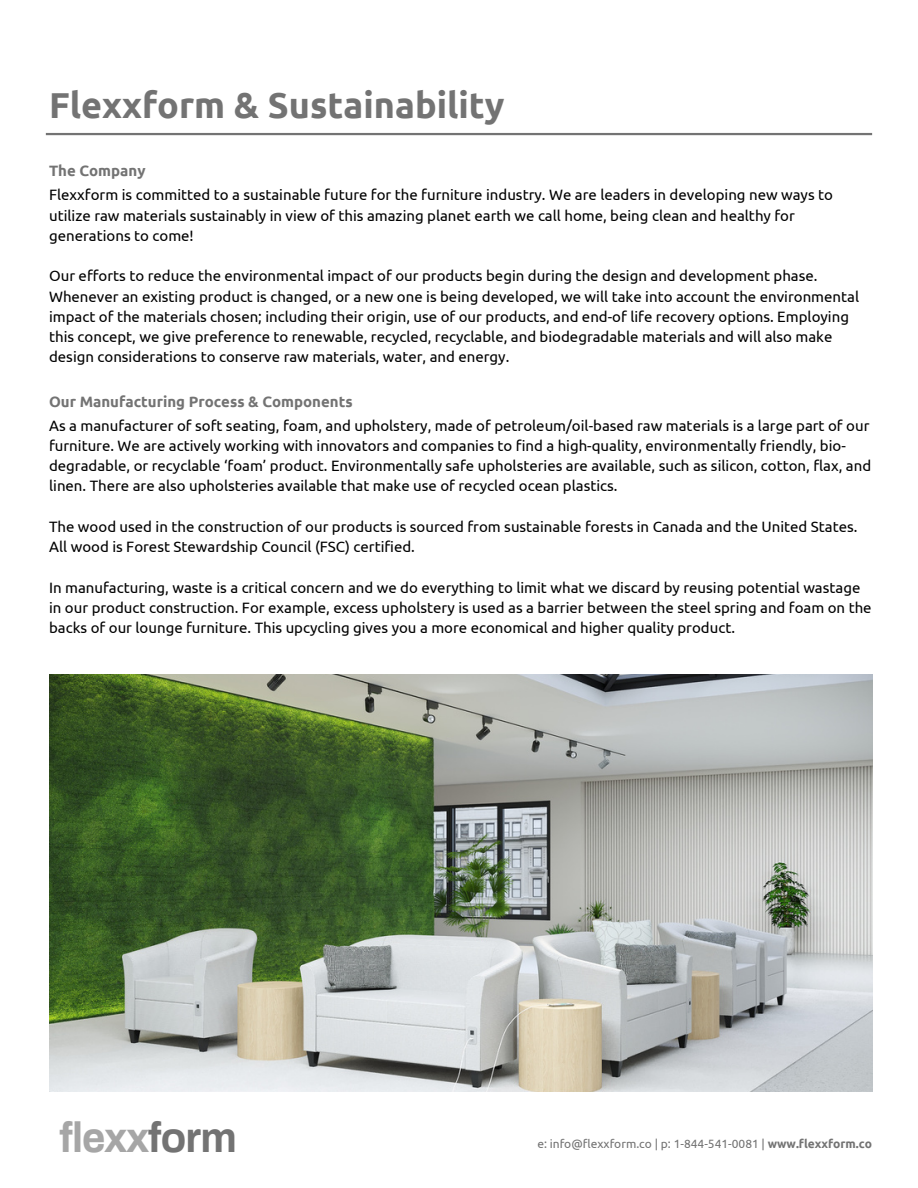
<style>
.page{position:relative;width:918px;height:1188px;background:#fff}
.page>*{position:absolute;margin:0;border:0;box-sizing:border-box;transform-origin:0 0}
.t1{font:700 41.85px "Archivo";letter-spacing:-.03em;color:#a6a6a6}
.t2{font:700 36px "Ubuntu";color:#737373}
.t3{font:15px/20.2px "Ubuntu";color:#000}
.t4{font:700 15px "Ubuntu";color:#737373}
.t5{font:12px "Ubuntu";color:#737373}
.s1{color:#737373}
.s2{font-weight:700}
</style>
<div class="page">
<hr style="left:46px;top:133px;width:826px;height:2px;background:#737373">
<img style="left:49px;top:674px;width:824px;height:418px">
<p class="t2" style="left:49px;top:84px;width:457px">Flexxform &amp; Sustainability</p>
<p class="t4" style="left:49px;top:162px;width:98px">The Company</p>
<p class="t3" style="left:49px;top:185px;width:786px">Flexxform is committed to a sustainable future for the furniture industry. We are leaders in developing new ways to utilize raw materials sustainably in view of this amazing planet earth we call home, being clean and healthy for generations to come!</p>
<p class="t3" style="left:49px;top:266px;width:812px">Our efforts to reduce the environmental impact of our products begin during the design and development phase.<br>Whenever an existing product is changed, or a new one is being developed, we will take into account the environmental impact of the materials chosen; including their origin, use of our products, and end-of life recovery options. Employing this concept, we give preference to renewable, recycled, recyclable, and biodegradable materials and will also make design considerations to conserve raw materials, water, and energy.</p>
<p class="t4" style="left:49px;top:393px;width:305px">Our Manufacturing Process &amp; Components</p>
<p class="t3" style="left:49px;top:415px;width:824px">As a manufacturer of soft seating, foam, and upholstery, made of petroleum/oil-based raw materials is a large part of our furniture. We are actively working with innovators and companies to find a high-quality, environmentally friendly, bio&shy;degradable, or recyclable ‘foam’ product. Environmentally safe upholsteries are available, such as silicon, cotton, flax, and linen. There are also upholsteries available that make use of recycled ocean plastics.</p>
<p class="t3" style="left:49px;top:516px;width:810px">The wood used in the construction of our products is sourced from sustainable forests in Canada and the United States.<br>All wood is Forest Stewardship Council (FSC) certified.</p>
<p class="t3" style="left:49px;top:577px;width:824px">In manufacturing, waste is a critical concern and we do everything to limit what we discard by reusing potential wastage in our product construction. For example, excess upholstery is used as a barrier between the steel spring and foam on the backs of our lounge furniture. This upcycling gives you a more economical and higher quality product.</p>
<p class="t1" style="left:59px;top:1115px;width:179px">flexx<span class="s1">form</span></p>
<p class="t5" style="left:537px;top:1137px;width:336px">e: info@flexxform.co | p: 1-844-541-0081 | <span class="s2">www.flexxform.co</span></p>
</div>
